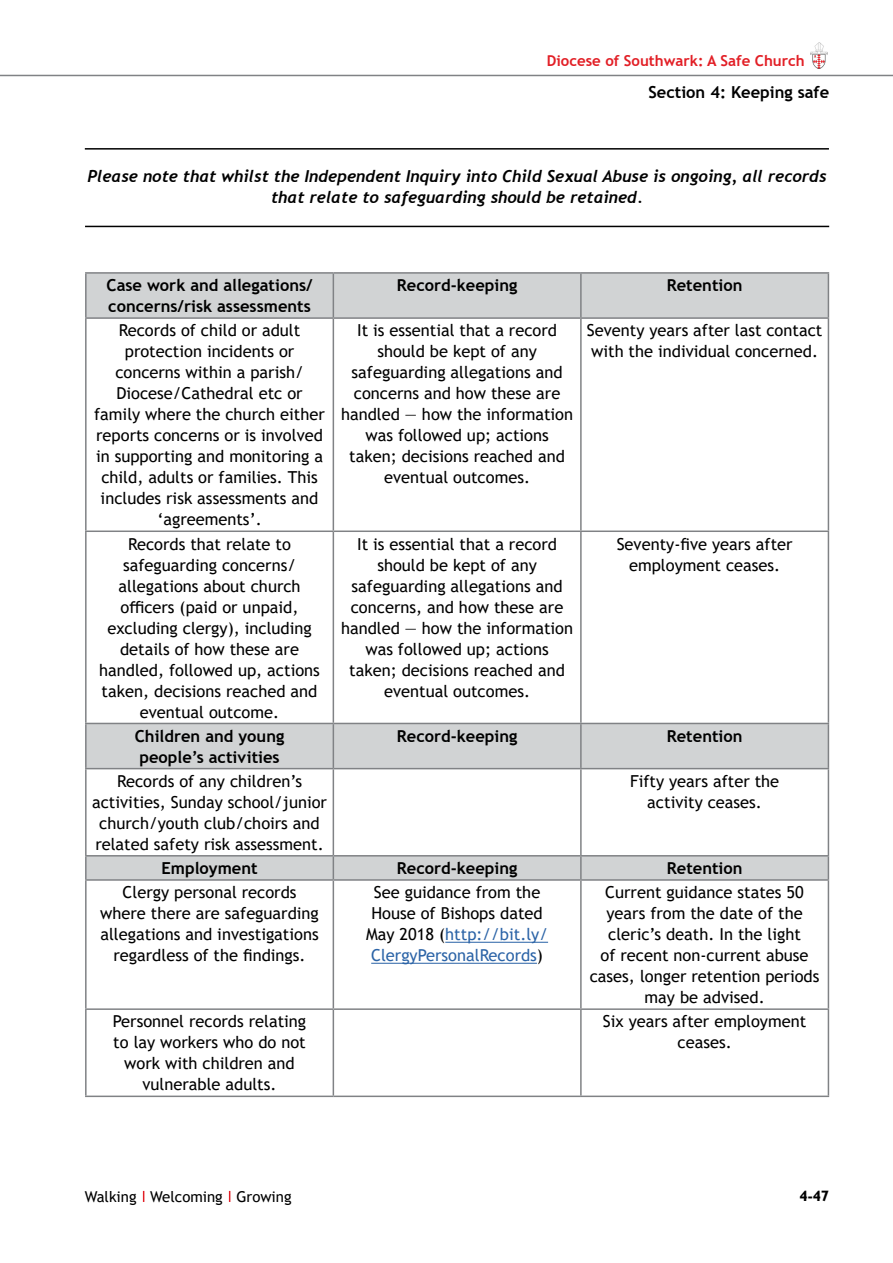
<style>
.page{position:relative;width:893px;height:1263px;background:#fff}
.page>*{position:absolute;margin:0;border:0;box-sizing:border-box;transform-origin:0 0}
.t1{font:16.5px/21px "Trebuchet MS";color:#000;text-align:center}
.t2{font:700 16.5px/21px "Trebuchet MS";color:#000}
.t3{font:italic 700 16.5px/21px "Trebuchet";color:#000;text-align:center}
.t4{font:700 15px "Trebuchet MS";color:#e21f26}
.t5{font:15px "Trebuchet MS";color:#000}
.t6{font:700 15px "Gill Sans";color:#000}
.s1{color:#2c64a7}
</style>
<div class="page">
<hr style="left:0;top:75px;width:893px;height:1px;background:#808285">
<img style="left:810px;top:43px;width:18px;height:26px">
<svg style="left:87px;top:274px;width:741px;height:605px"></svg>
<hr style="left:85px;top:272px;width:248px;height:2px;background:#808285">
<hr style="left:85px;top:274px;width:2px;height:43px;background:#808285">
<hr style="left:333px;top:272px;width:248px;height:2px;background:#808285">
<hr style="left:333px;top:274px;width:1px;height:43px;background:#808285">
<hr style="left:581px;top:272px;width:248px;height:2px;background:#808285">
<hr style="left:580px;top:274px;width:2px;height:43px;background:#808285">
<hr style="left:828px;top:274px;width:1px;height:43px;background:#808285">
<hr style="left:85px;top:317px;width:248px;height:2px;background:#808285">
<hr style="left:85px;top:319px;width:2px;height:211px;background:#808285">
<hr style="left:333px;top:317px;width:248px;height:2px;background:#808285">
<hr style="left:333px;top:319px;width:1px;height:211px;background:#808285">
<hr style="left:581px;top:317px;width:248px;height:2px;background:#808285">
<hr style="left:580px;top:319px;width:2px;height:211px;background:#808285">
<hr style="left:828px;top:319px;width:1px;height:211px;background:#808285">
<hr style="left:85px;top:530px;width:248px;height:2px;background:#808285">
<hr style="left:85px;top:532px;width:2px;height:191px;background:#808285">
<hr style="left:333px;top:530px;width:248px;height:2px;background:#808285">
<hr style="left:333px;top:532px;width:1px;height:191px;background:#808285">
<hr style="left:581px;top:530px;width:248px;height:2px;background:#808285">
<hr style="left:580px;top:532px;width:2px;height:191px;background:#808285">
<hr style="left:828px;top:532px;width:1px;height:191px;background:#808285">
<hr style="left:85px;top:723px;width:248px;height:1px;background:#808285">
<hr style="left:85px;top:724px;width:2px;height:44px;background:#808285">
<hr style="left:333px;top:723px;width:248px;height:1px;background:#808285">
<hr style="left:333px;top:724px;width:1px;height:44px;background:#808285">
<hr style="left:581px;top:723px;width:248px;height:1px;background:#808285">
<hr style="left:580px;top:724px;width:2px;height:44px;background:#808285">
<hr style="left:828px;top:724px;width:1px;height:44px;background:#808285">
<hr style="left:85px;top:768px;width:248px;height:1px;background:#808285">
<hr style="left:85px;top:769px;width:2px;height:86px;background:#808285">
<hr style="left:333px;top:768px;width:248px;height:1px;background:#808285">
<hr style="left:333px;top:769px;width:1px;height:86px;background:#808285">
<hr style="left:581px;top:768px;width:248px;height:1px;background:#808285">
<hr style="left:580px;top:769px;width:2px;height:86px;background:#808285">
<hr style="left:828px;top:769px;width:1px;height:86px;background:#808285">
<hr style="left:85px;top:855px;width:248px;height:1px;background:#808285">
<hr style="left:85px;top:856px;width:2px;height:23px;background:#808285">
<hr style="left:333px;top:855px;width:248px;height:1px;background:#808285">
<svg style="left:333px;top:856px;width:1px;height:23px"></svg>
<hr style="left:581px;top:855px;width:248px;height:1px;background:#808285">
<hr style="left:580px;top:856px;width:2px;height:23px;background:#808285">
<svg style="left:828px;top:856px;width:1px;height:23px"></svg>
<hr style="left:85px;top:879px;width:248px;height:2px;background:#808285">
<hr style="left:85px;top:881px;width:2px;height:127px;background:#808285">
<hr style="left:333px;top:879px;width:248px;height:2px;background:#808285">
<hr style="left:333px;top:881px;width:1px;height:127px;background:#808285">
<hr style="left:581px;top:879px;width:248px;height:2px;background:#808285">
<hr style="left:580px;top:881px;width:2px;height:127px;background:#808285">
<hr style="left:828px;top:881px;width:1px;height:127px;background:#808285">
<hr style="left:85px;top:1008px;width:248px;height:2px;background:#808285">
<hr style="left:85px;top:1010px;width:2px;height:85px;background:#808285">
<hr style="left:333px;top:1008px;width:248px;height:2px;background:#808285">
<hr style="left:333px;top:1010px;width:1px;height:85px;background:#808285">
<hr style="left:581px;top:1008px;width:248px;height:2px;background:#808285">
<hr style="left:580px;top:1010px;width:2px;height:85px;background:#808285">
<hr style="left:828px;top:1010px;width:1px;height:85px;background:#808285">
<hr style="left:85px;top:1095px;width:248px;height:2px;background:#808285">
<hr style="left:333px;top:1095px;width:248px;height:2px;background:#808285">
<hr style="left:581px;top:1095px;width:248px;height:2px;background:#808285">
<hr style="left:445px;top:942px;width:103px;height:1px;background:#2c64a7">
<hr style="left:371px;top:963px;width:166px;height:1px;background:#2c64a7">
<hr style="left:85px;top:148px;width:744px;height:2px;background:#000">
<hr style="left:85px;top:226px;width:744px;height:1px;background:#000">
<p class="t4" style="left:547px;top:51px;width:259px">Diocese of Southwark: A Safe Church</p>
<p class="t2" style="left:648px;top:82px;width:182px">Section 4: Keeping safe</p>
<p class="t3" style="left:88px;top:166px;width:741px">Please note that whilst the Independent Inquiry into Child Sexual Abuse is ongoing, all records that relate to safeguarding should be retained.</p>
<p class="t2" style="left:107px;top:275px;width:208px">Case work and allegations/ concerns/risk assessments</p>
<p class="t2" style="left:397px;top:275px;width:122px">Record-keeping</p>
<p class="t2" style="left:667px;top:275px;width:77px">Retention</p>
<p class="t1" style="left:94px;top:320px;width:232px">Records of child or adult protection incidents or concerns within a parish/<br>Diocese/Cathedral etc or family where the church either reports concerns or is involved in supporting and monitoring a child, adults or families. This includes risk assessments and ‘agreements’.</p>
<p class="t1" style="left:341px;top:320px;width:234px">It is essential that a record should be kept of any safeguarding allegations and concerns and how these are handled — how the information was followed up; actions taken; decisions reached and eventual outcomes.</p>
<p class="t1" style="left:587px;top:320px;width:237px;text-align:left">Seventy years after last contact with the individual concerned.</p>
<p class="t1" style="left:99px;top:533px;width:222px">Records that relate to safeguarding concerns/ allegations about church officers (paid or unpaid, excluding clergy), including details of how these are handled, followed up, actions taken, decisions reached and eventual outcome.</p>
<p class="t1" style="left:341px;top:533px;width:234px">It is essential that a record should be kept of any safeguarding allegations and concerns, and how these are handled — how the information was followed up; actions taken; decisions reached and eventual outcomes.</p>
<p class="t1" style="left:617px;top:533px;width:177px">Seventy-five years after employment ceases.</p>
<p class="t2" style="left:135px;top:725px;width:151px">Children and young people’s activities</p>
<p class="t2" style="left:397px;top:725px;width:122px">Record-keeping</p>
<p class="t2" style="left:667px;top:725px;width:77px">Retention</p>
<p class="t1" style="left:92px;top:770px;width:236px">Records of any children’s activities, Sunday school/junior church/youth club/choirs and related safety risk assessment.</p>
<p class="t1" style="left:630px;top:770px;width:151px">Fifty years after the activity ceases.</p>
<p class="t2" style="left:162px;top:858px;width:98px">Employment</p>
<p class="t2" style="left:397px;top:858px;width:122px">Record-keeping</p>
<p class="t2" style="left:667px;top:858px;width:77px">Retention</p>
<p class="t1" style="left:100px;top:882px;width:220px">Clergy personal records where there are safeguarding allegations and investigations regardless of the findings.</p>
<p class="t1" style="left:366px;top:882px;width:183px">See guidance from the<br>House of Bishops dated<br>May 2018 (<span class="s1">http://bit.ly/<br>ClergyPersonalRecords</span>)</p>
<p class="t1" style="left:590px;top:882px;width:231px">Current guidance states 50 years from the date of the cleric’s death. In the light<br>of recent non-current abuse cases, longer retention periods may be advised.</p>
<p class="t1" style="left:113px;top:1011px;width:195px">Personnel records relating to lay workers who do not work with children and vulnerable adults.</p>
<p class="t1" style="left:603px;top:1011px;width:205px">Six years after employment ceases.</p>
<p class="t5" style="left:85px;top:1187px;width:208px">Walking Welcoming Growing</p>
<p class="t6" style="left:799px;top:1187px;width:31px">4-47</p>
</div>
